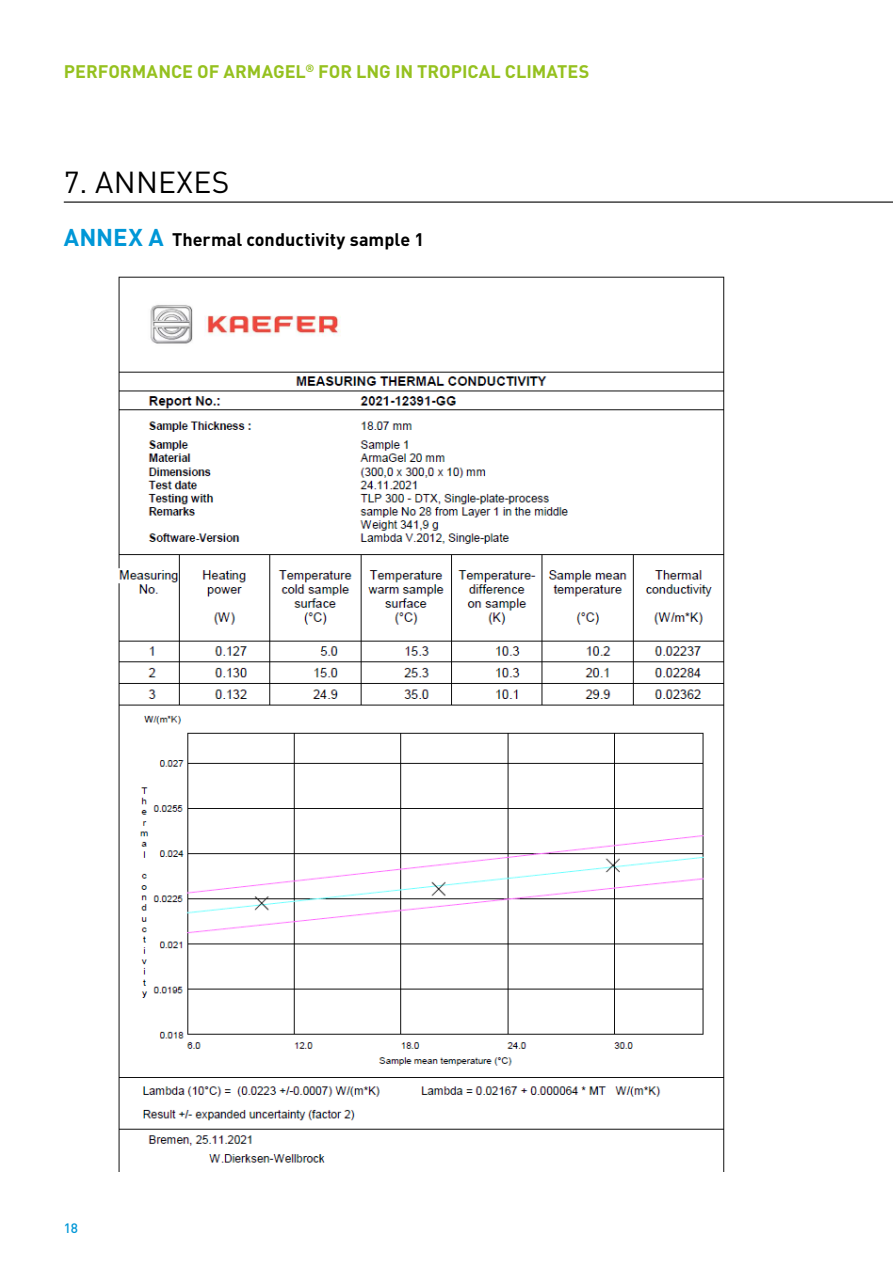
<style>
.page{position:relative;width:893px;height:1263px;background:#fff}
.page>*{position:absolute;margin:0;border:0;box-sizing:border-box;transform-origin:0 0}
._01_HL_25_30{font:30px "DIN Pro";letter-spacing:.01em;color:#000}
._04_Copy_10_14{font:700 18px "DIN Pro";color:#95c11f}
._04_Copy_10_14-2{font:700 18px "DIN Pro";color:#000}
.t1{font:500 13.5px "DIN Pro";color:#0097d7}
.s1{font-size:24px;color:#0097d7}
</style>
<div class="page">
<hr style="left:64px;top:202px;width:829px;height:1px;background:#000">
<img style="left:118px;top:276px;width:607px;height:895px">
<p class="_04_Copy_10_14" style="left:64px;top:56px;width:527px">PERFORMANCE OF ARMAGEL<sup>®</sup> FOR LNG IN TROPICAL CLIMATES</p>
<p class="_01_HL_25_30" style="left:64px;top:159px;width:167px">7. ANNEXES</p>
<p class="_04_Copy_10_14-2" style="left:64px;top:224px;width:362px"><span class="s1">ANNEX A</span> Thermal conductivity sample 1</p>
<p class="t1" style="left:64px;top:1217px;width:16px">18</p>
</div>
